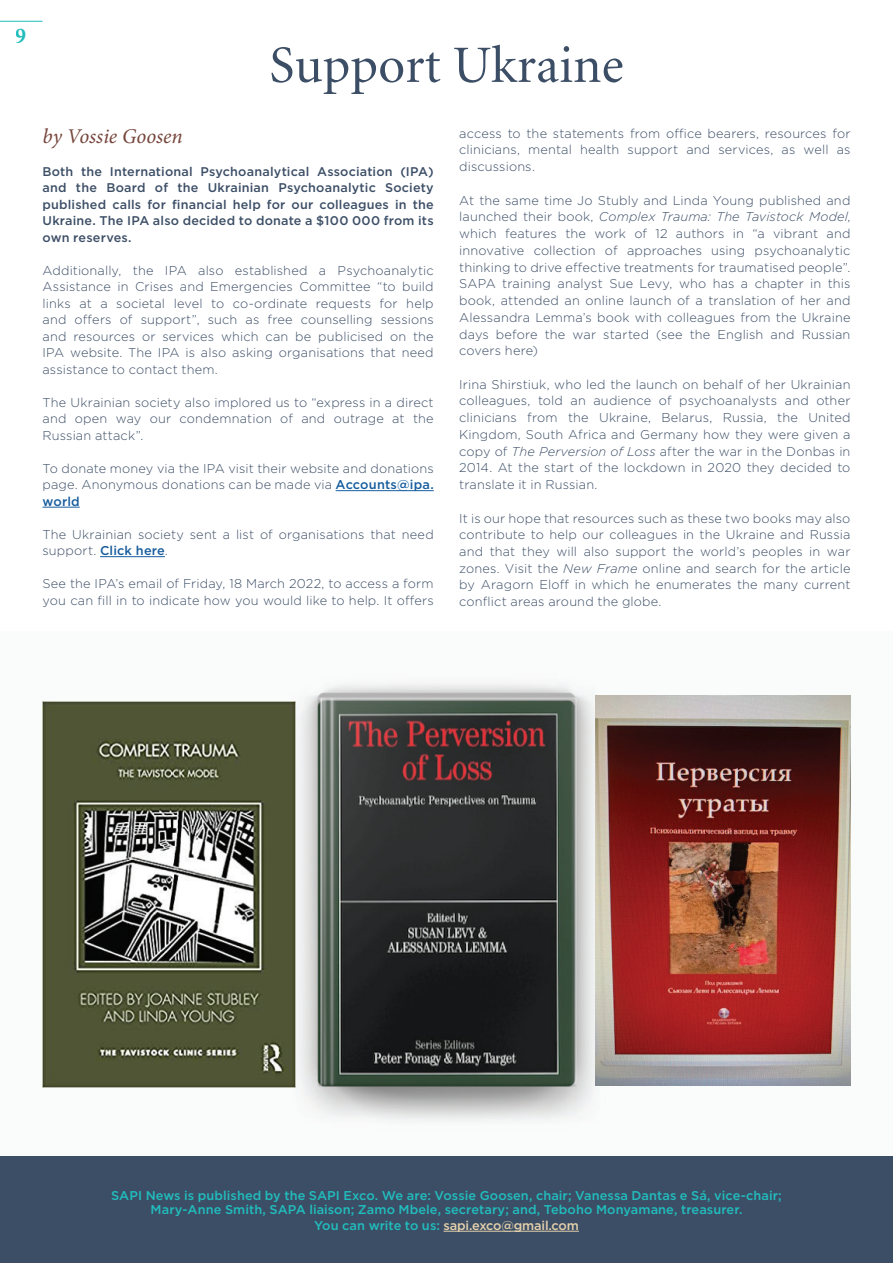
<style>
.page{position:relative;width:893px;height:1263px;background:#fff}
.page>*{position:absolute;margin:0;border:0;box-sizing:border-box;transform-origin:0 0}
.t1{font:52.5px "MMLS Minion";color:#3c4e66}
.t2{font:700 22.5px "MMLS Minion";color:#21bdbd}
.t3{font:italic 21px "Minion Pro";color:#75453b}
.t4{font:300 12.75px/16.8px "Gotham";letter-spacing:.01em;color:#3c4e66;text-align:justify}
.t5{font:500 12.75px/14.2px "Gotham";letter-spacing:.005em;color:#21bdbd;text-align:center}
.t6{font:500 12.75px "Gotham";letter-spacing:-.01em;color:#e5d1ab}
.t7{font:500 12.6px/16.5px "Gotham";letter-spacing:.015em;color:#3c4e66;text-align:justify}
.s1{font-weight:500;color:#175d9e}
.s2{font-style:italic}
.s3{color:#21bdbd}
</style>
<div class="page">
<hr style="left:0;top:21px;width:43px;height:1px;background:#21bdbd">
<img style="left:0;top:682px;width:893px;height:475px">
<img style="left:595px;top:696px;width:255px;height:389px">
<img style="left:43px;top:701px;width:253px;height:386px">
<hr style="left:336px;top:490px;width:98px;height:1px;background:#175d9e">
<hr style="left:43px;top:507px;width:37px;height:1px;background:#175d9e">
<hr style="left:100px;top:556px;width:65px;height:1px;background:#175d9e">
<div style="left:0;top:1157px;width:893px;height:106px;background:#3c4e66"></div>
<hr style="left:444px;top:1231px;width:135px;height:1px;background:#e5d1ab">
<h2 class="t2" style="left:16px;top:24px;width:13px">9</h2>
<h1 class="t1" style="left:269px;top:39px;width:356px">Support Ukraine</h1>
<h3 class="t3" style="left:43px;top:122px;width:142px">by Vossie Goosen</h3>
<p class="t7" style="left:43px;top:163px;width:393px">Both the International Psychoanalytical Association (IPA) and the Board of the Ukrainian Psychoanalytic Society published calls for financial help for our colleagues in the Ukraine. The IPA also decided to donate a $100 000 from its own reserves.</p>
<p class="t4" style="left:43px;top:262px;width:393px">Additionally, the IPA also established a Psychoanalytic Assistance in Crises and Emergencies Committee “to build links at a societal level to co-ordinate requests for help and offers of support”, such as free counselling sessions and resources or services which can be publicised on the IPA website. The IPA is also asking organisations that need assistance to contact them.</p>
<p class="t4" style="left:43px;top:394px;width:393px">The Ukrainian society also implored us to “express in a direct and open way our condemnation of and outrage at the Russian attack”.</p>
<p class="t4" style="left:43px;top:460px;width:393px">To donate money via the IPA visit their website and donations page. Anonymous donations can be made via <span class="s1">Accounts@ipa. world</span></p>
<p class="t4" style="left:43px;top:526px;width:393px">The Ukrainian society sent a list of organisations that need support. <span class="s1">Click here</span>.</p>
<p class="t4" style="left:43px;top:575px;width:393px">See the IPA’s email of Friday, 18 March 2022, to access a form you can fill in to indicate how you would like to help. It offers</p>
<p class="t4" style="left:459px;top:124px;width:393px">access to the statements from office bearers, resources for clinicians, mental health support and services, as well as discussions.</p>
<p class="t4" style="left:459px;top:191px;width:393px">At the same time Jo Stubly and Linda Young published and launched their book, <span class="s2">Complex Trauma: The Tavistock Model</span>, which features the work of 12 authors in “a vibrant and innovative collection of approaches using psychoanalytic thinking to drive effective treatments for traumatised people”.<br>SAPA training analyst Sue Levy, who has a chapter in this book, attended an online launch of a translation of her and Alessandra Lemma’s book with colleagues from the Ukraine days before the war started (see the English and Russian covers here)</p>
<p class="t4" style="left:459px;top:375px;width:393px">Irina Shirstiuk, who led the launch on behalf of her Ukrainian colleagues, told an audience of psychoanalysts and other clinicians from the Ukraine, Belarus, Russia, the United Kingdom, South Africa and Germany how they were given a copy of <span class="s2">The Perversion of Loss</span> after the war in the Donbas in 2014. At the start of the lockdown in 2020 they decided to translate it in Russian.</p>
<p class="t4" style="left:459px;top:509px;width:393px">It is our hope that resources such as these two books may also contribute to help our colleagues in the Ukraine and Russia and that they will also support the world’s peoples in war zones. Visit the <span class="s2">New Frame</span> online and search for the article by Aragorn Eloff in which he enumerates the many current conflict areas around the globe.</p>
<p class="t5" style="left:111px;top:1188px;width:672px">SAPI News is published by the SAPI Exco. We are: Vossie Goosen, chair; Vanessa Dantas e Sá, vice-chair;<br>Mary-Anne Smith, SAPA liaison; Zamo Mbele, secretary; and, Teboho Monyamane, treasurer.</p>
<p class="t6" style="left:314px;top:1217px;width:266px"><span class="s3">You can write to us:</span> sapi.exco@gmail.com</p>
</div>
